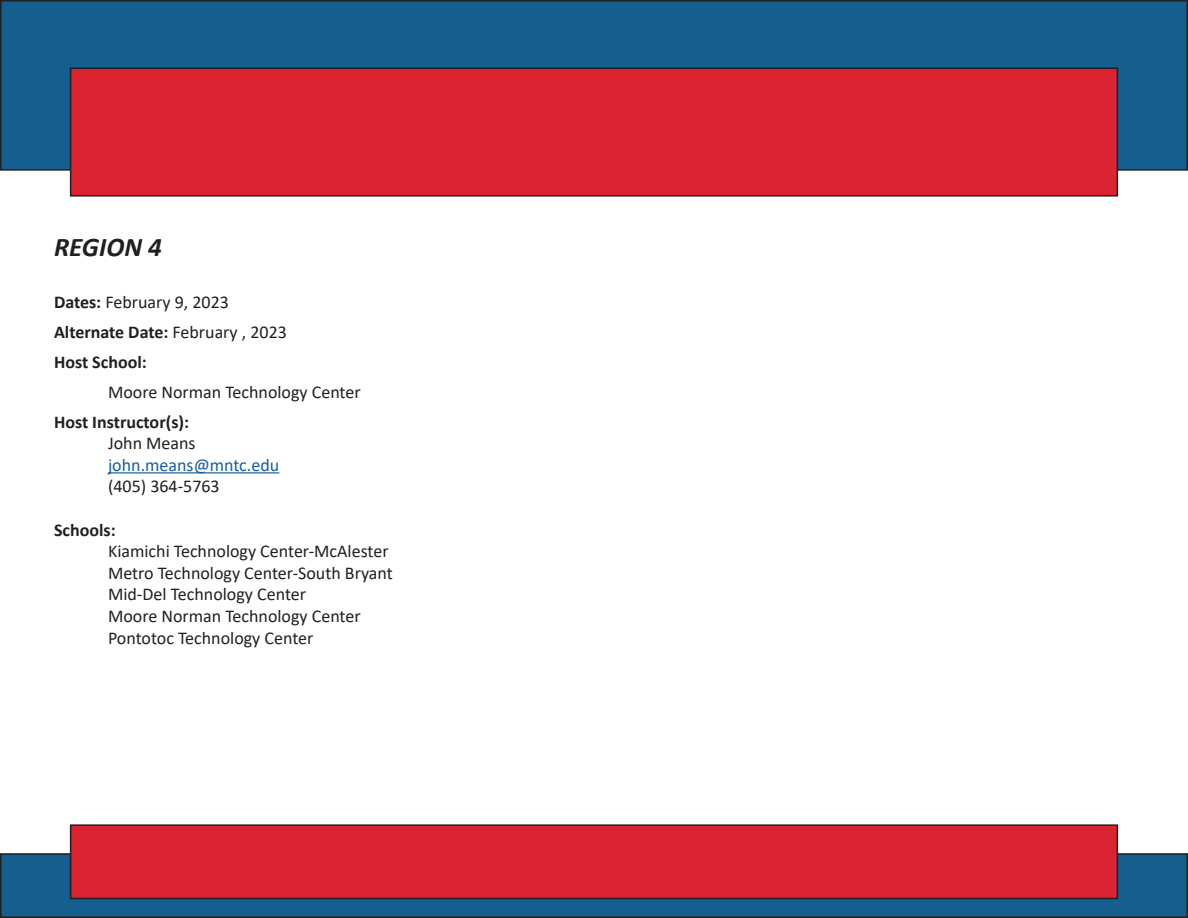
<style>
.page{position:relative;width:1188px;height:918px;background:#fff}
.page>*{position:absolute;margin:0;border:0;box-sizing:border-box;transform-origin:0 0}
.t1{font:italic 700 27px "Calibri";color:#231f20}
.t2{font:18px "Calibri";color:#231f20}
.t3{font:700 18px "Calibri";color:#231f20}
.t4{font:18px "Calibri";color:#175d9e}
.s1{font-weight:700}
.s2{font-weight:400}
</style>
<div class="page">
<div style="left:1px;top:1px;width:1186px;height:169px;background:#145e90"></div>
<div style="left:0;top:0;width:1188px;height:171px;border:2px solid #231f20"></div>
<div style="left:71px;top:68px;width:1046px;height:128px;background:#dc2331"></div>
<div style="left:70px;top:68px;width:1048px;height:129px;border:2px solid #231f20"></div>
<hr style="left:108px;top:472px;width:171px;height:1px;background:#175d9e">
<div style="left:1px;top:854px;width:1186px;height:63px;background:#145e90"></div>
<div style="left:0;top:853px;width:1188px;height:65px;border:2px solid #231f20"></div>
<div style="left:71px;top:825px;width:1046px;height:74px;background:#dc2331"></div>
<div style="left:70px;top:824px;width:1048px;height:75px;border:2px solid #231f20"></div>
<p class="t1" style="left:54px;top:228px;width:109px">REGION 4</p>
<p class="t2" style="left:54px;top:289px;width:176px"><span class="s1">Dates:</span> February 9, 2023</p>
<p class="t3" style="left:54px;top:319px;width:234px">Alternate Date: <span class="s2">February , 2023</span></p>
<p class="t3" style="left:54px;top:349px;width:94px">Host School:</p>
<p class="t2" style="left:108px;top:379px;width:254px">Moore Norman Technology Center</p>
<p class="t3" style="left:54px;top:409px;width:137px">Host Instructor(s):</p>
<p class="t2" style="left:108px;top:431px;width:89px">John Means</p>
<p class="t4" style="left:108px;top:452px;width:173px">john.means@mntc.edu</p>
<p class="t2" style="left:108px;top:474px;width:113px">(405) 364-5763</p>
<p class="t3" style="left:54px;top:517px;width:63px">Schools:</p>
<p class="t2" style="left:108px;top:539px;width:282px">Kiamichi Technology Center-McAlester</p>
<p class="t2" style="left:108px;top:560px;width:286px">Metro Technology Center-South Bryant</p>
<p class="t2" style="left:108px;top:582px;width:200px">Mid-Del Technology Center</p>
<p class="t2" style="left:108px;top:604px;width:254px">Moore Norman Technology Center</p>
<p class="t2" style="left:108px;top:625px;width:207px">Pontotoc Technology Center</p>
</div>
